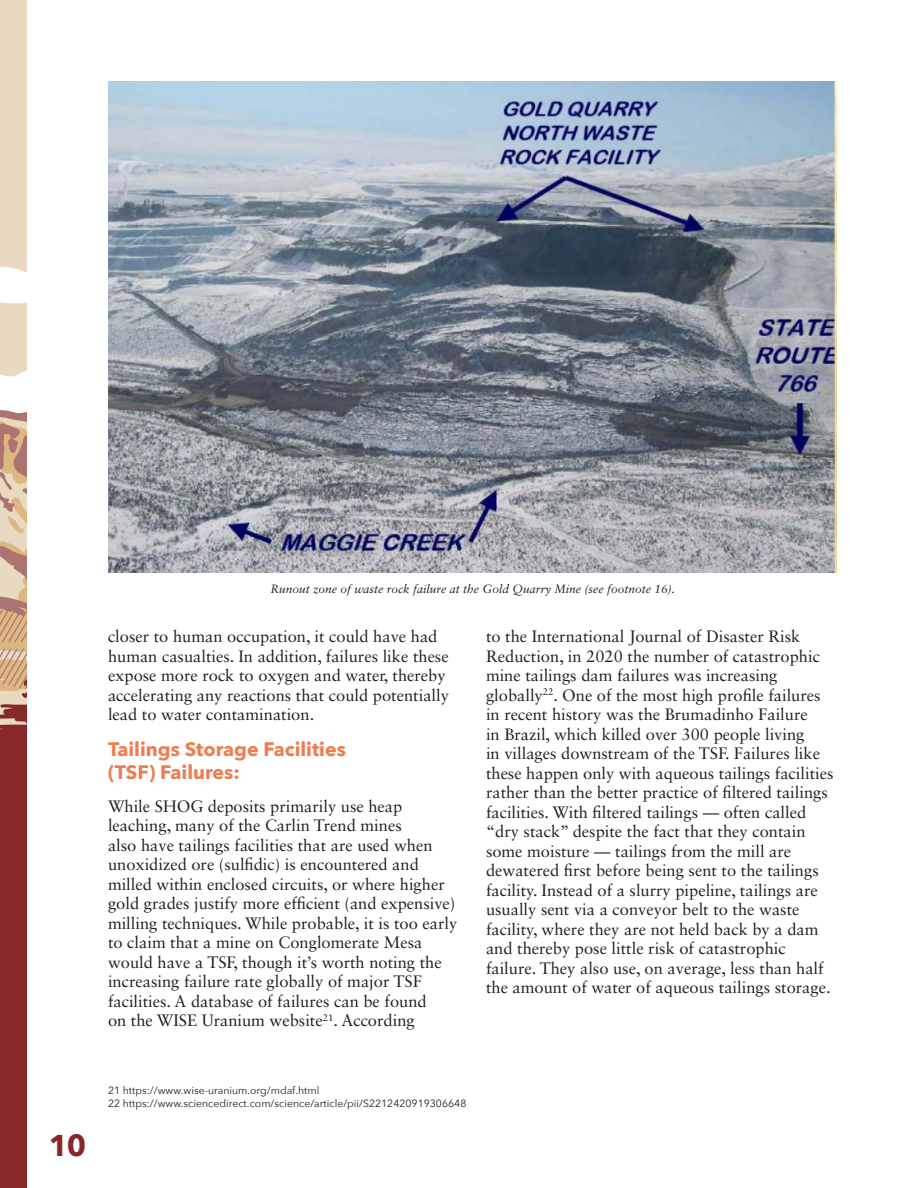
<style>
.page{position:relative;width:918px;height:1188px;background:#fff}
.page>*{position:absolute;margin:0;border:0;box-sizing:border-box;transform-origin:0 0}
.t1{font:700 30px "Avenir Next";color:#872729}
.Subheadings{font:700 19.5px/22.5px "Avenir Next";color:#ec7e51}
.t2{font:16.5px/19.5px "Sabon LT Std";color:#231f20}
.Captions{font:italic 12px "Sabon LT Std";color:#231f20}
.Footnotes{font:10.5px "Avenir Next";color:#231f20}
</style>
<div class="page">
<div style="left:0;top:0;width:27px;height:742px;background:#e8d9c1"></div>
<div style="left:0;top:734px;width:27px;height:454px;background:#872729"></div>
<svg style="left:0;top:266px;width:27px;height:468px"></svg>
<img style="left:108px;top:81px;width:729px;height:491px">
<h1 class="t1" style="left:49px;top:1119px;width:39px">10</h1>
<p class="Captions" style="left:270px;top:582px;width:406px">Runout zone of waste rock failure at the Gold Quarry Mine (see footnote 16).</p>
<p class="t2" style="left:108px;top:627px;width:343px">closer to human occupation, it could have had human casualties. In addition, failures like these expose more rock to oxygen and water, thereby accelerating any reactions that could potentially lead to water contamination.</p>
<p class="Subheadings" style="left:108px;top:738px;width:239px">Tailings Storage Facilities (TSF) Failures:</p>
<p class="t2" style="left:108px;top:796px;width:351px">While SHOG deposits primarily use heap leaching, many of the Carlin Trend mines<br>also have tailings facilities that are used when unoxidized ore (sulfidic) is encountered and milled within enclosed circuits, or where higher gold grades justify more efficient (and expensive) milling techniques. While probable, it is too early to claim that a mine on Conglomerate Mesa would have a TSF, though it’s worth noting the increasing failure rate globally of major TSF facilities. A database of failures can be found<br>on the WISE Uranium website<sup>21</sup>. According</p>
<p class="t2" style="left:486px;top:627px;width:349px">to the International Journal of Disaster Risk Reduction, in 2020 the number of catastrophic mine tailings dam failures was increasing globally<sup>22</sup>. One of the most high profile failures in recent history was the Brumadinho Failure<br>in Brazil, which killed over 300 people living<br>in villages downstream of the TSF. Failures like these happen only with aqueous tailings facilities rather than the better practice of filtered tailings facilities. With filtered tailings — often called “dry stack” despite the fact that they contain some moisture — tailings from the mill are dewatered first before being sent to the tailings facility. Instead of a slurry pipeline, tailings are usually sent via a conveyor belt to the waste facility, where they are not held back by a dam and thereby pose little risk of catastrophic failure. They also use, on average, less than half the amount of water of aqueous tailings storage.</p>
<p class="Footnotes" style="left:108px;top:1081px;width:213px">21 https://www.wise-uranium.org/mdaf.html</p>
<p class="Footnotes" style="left:108px;top:1094px;width:360px">22 https://www.sciencedirect.com/science/article/pii/S2212420919306648</p>
</div>
